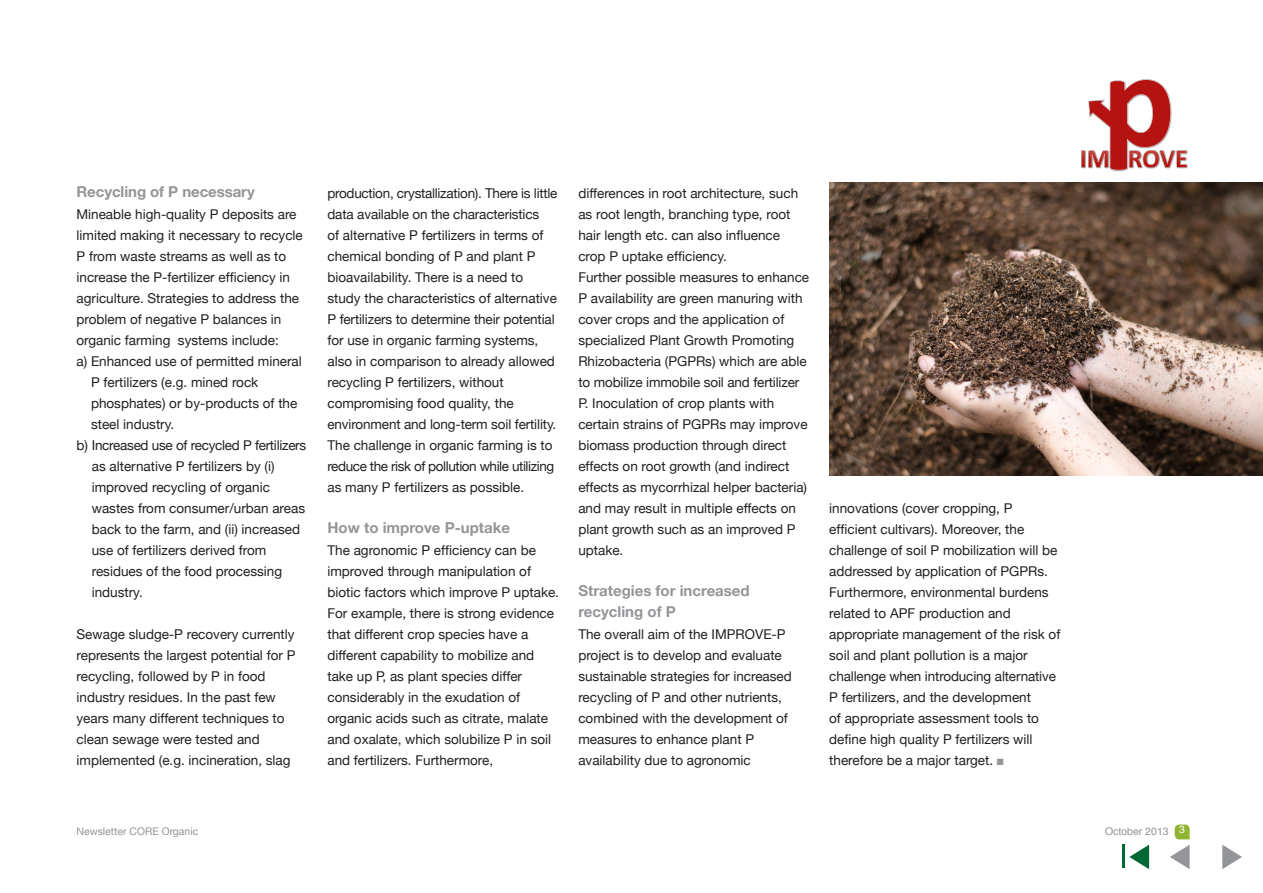
<style>
.page{position:relative;width:1263px;height:893px;background:#fff}
.page>*{position:absolute;margin:0;border:0;box-sizing:border-box;transform-origin:0 0}
.mr{font:700 15px/21px "Helvetica Neue";color:#939598}
.bt{font:13.5px/21px "Helvetica Neue";color:#231f20}
.bt-2{font:13.5px/21px "Helvetica Neue";letter-spacing:-.02em;color:#231f20}
.t1{font:10.5px "Helvetica Neue";color:#939598}
.t2{font:10.5px "Helvetica";color:#939598}
.s1{color:#939598}
</style>
<div class="page">
<svg style="left:1175px;top:824px;width:14px;height:15px"></svg>
<hr style="left:1122px;top:845px;width:3px;height:23px;background:#006834">
<svg style="left:1222px;top:845px;width:20px;height:24px"></svg>
<svg style="left:1170px;top:845px;width:19px;height:24px"></svg>
<svg style="left:1129px;top:845px;width:20px;height:24px"></svg>
<img style="left:829px;top:183px;width:434px;height:292px">
<img style="left:1081px;top:79px;width:107px;height:93px">
<p class="mr" style="left:77px;top:181px;width:180px">Recycling of P necessary</p>
<p class="bt" style="left:77px;top:205px;width:228px">Mineable high-quality P deposits are limited making it necessary to recycle P from waste streams as well as to increase the P-fertilizer efficiency in agriculture. Strategies to address the problem of negative P balances in organic farming systems include:</p>
<p class="bt" style="left:91px;top:352px;width:212px;text-indent:-14px">a) Enhanced use of permitted mineral<br>P fertilizers (e.g. mined rock phosphates) or by-products of the steel industry.</p>
<p class="bt" style="left:92px;top:436px;width:216px;text-indent:-15px">b) Increased use of recycled P fertilizers as alternative P fertilizers by (i) improved recycling of organic wastes from consumer/urban areas back to the farm, and (ii) increased use of fertilizers derived from residues of the food processing industry.</p>
<p class="bt" style="left:77px;top:625px;width:220px">Sewage sludge-P recovery currently represents the largest potential for P recycling, followed by P in food industry residues. In the past few years many different techniques to clean sewage were tested and implemented (e.g. incineration, slag</p>
<p class="bt-2" style="left:327px;top:184px;width:231px">production, crystallization). There is little data available on the characteristics</p>
<p class="bt" style="left:327px;top:226px;width:231px">of alternative P fertilizers in terms of chemical bonding of P and plant P bioavailability. There is a need to study the characteristics of alternative P fertilizers to determine their potential for use in organic farming systems, also in comparison to already allowed recycling P fertilizers, without compromising food quality, the environment and long-term soil fertility.<br>The challenge in organic farming is to reduce the risk of pollution while utilizing as many P fertilizers as possible.</p>
<p class="mr" style="left:327px;top:517px;width:184px">How to improve P-uptake</p>
<p class="bt" style="left:327px;top:541px;width:233px">The agronomic P efficiency can be improved through manipulation of biotic factors which improve P uptake.<br>For example, there is strong evidence that different crop species have a different capability to mobilize and take up P, as plant species differ considerably in the exudation of organic acids such as citrate, malate and oxalate, which solubilize P in soil and fertilizers. Furthermore,</p>
<p class="bt" style="left:578px;top:184px;width:221px">differences in root architecture, such as root length, branching type, root hair length etc. can also influence crop P uptake efficiency.</p>
<p class="bt" style="left:578px;top:268px;width:232px">Further possible measures to enhance P availability are green manuring with cover crops and the application of specialized Plant Growth Promoting Rhizobacteria (PGPRs) which are able to mobilize immobile soil and fertilizer P. Inoculation of crop plants with certain strains of PGPRs may improve biomass production through direct effects on root growth (and indirect effects as mycorrhizal helper bacteria) and may result in multiple effects on plant growth such as an improved P uptake.</p>
<p class="mr" style="left:578px;top:580px;width:173px">Strategies for increased recycling of P</p>
<p class="bt" style="left:578px;top:625px;width:215px">The overall aim of the IMPROVE-P project is to develop and evaluate sustainable strategies for increased recycling of P and other nutrients, combined with the development of measures to enhance plant P availability due to agronomic</p>
<p class="bt" style="left:829px;top:499px;width:233px">innovations (cover cropping, P efficient cultivars). Moreover, the challenge of soil P mobilization will be addressed by application of PGPRs.<br>Furthermore, environmental burdens related to APF production and appropriate management of the risk of soil and plant pollution is a major challenge when introducing alternative P fertilizers, and the development<br>of appropriate assessment tools to define high quality P fertilizers will therefore be a major target. <span class="s1">■</span></p>
<p class="t1" style="left:77px;top:824px;width:123px">Newsletter CORE Organic</p>
<p class="t2" style="left:1105px;top:823px;width:82px">October 2013 <sup>3</sup></p>
</div>
